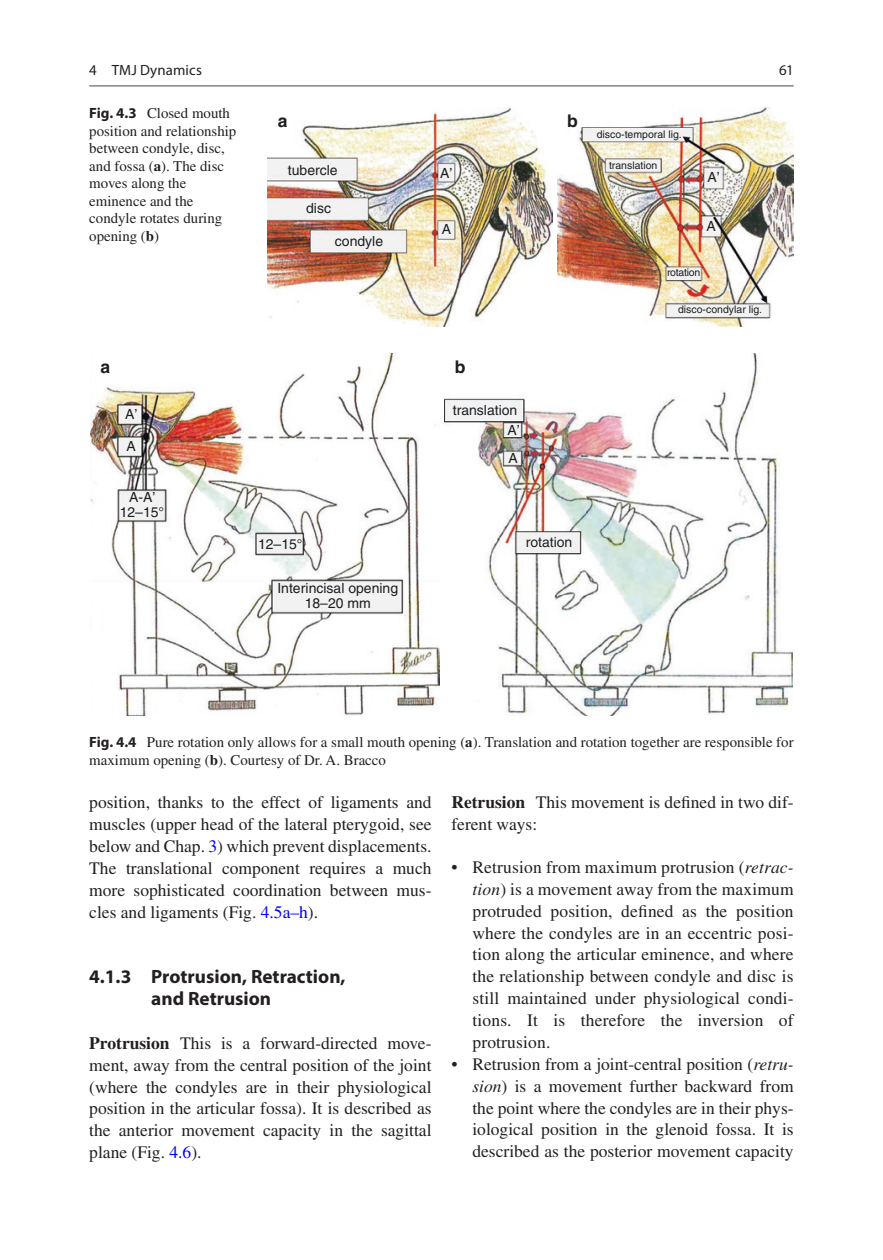
<style>
.page{position:relative;width:883px;height:1260px;background:#fff}
.page>*{position:absolute;margin:0;border:0;box-sizing:border-box;transform-origin:0 0}
.t1{font:700 19.25px/21.9px "Xpjwbv Vywytw Myriad Pro";color:#231f20}
.t2{font:17.5px/21.9px "Jtymnn Gqhjqf Times LT Std";color:#231f20;text-align:justify}
.t3{font:700 17.5px "Dgbtqw Bxwwng Helvetica";color:#1d1e1f}
.t4{font:14.88px/17.5px "Jtymnn Gqhjqf Times LT Std";color:#231f20}
.t5{font:14.88px "Nfqkgd Yghvxj Myriad Pro";letter-spacing:.005em;color:#231f20}
.t6{font:14.88px "Njxhdv Dcnyfd Myriad Pro";color:#231f20}
.t7{font:14px/14.9px "Vhckdb Bnlsbb Helvetica";color:#1d1e1f;text-align:center}
.t8{font:14px "Rnxggr Vcghyq Helvetica";color:#1d1e1f}
.t9{font:10.5px "Rnxggr Vcghyq Helvetica";color:#1d1e1f}
.t10{font:10.5px "Rnxggr Vcghyq Helvetica";letter-spacing:-.025em;color:#1d1e1f}
.s1{font-family:"Xpjwbv Vywytw Myriad Pro";font-weight:700}
.s2{font-family:"Hswjwy Wfvxqg Times LT Std";font-weight:700}
.s3{color:#0000fa}
.s4{font-family:"Qbmvqw Cgflnw Times LT Std";font-style:italic}
</style>
<div class="page">
<img style="left:268px;top:108px;width:284px;height:218px">
<img style="left:557px;top:107px;width:237px;height:219px">
<img style="left:91px;top:354px;width:349px;height:362px">
<img style="left:445px;top:354px;width:347px;height:362px">
<hr style="left:89px;top:85px;width:705px;height:2px;background:#939598">
<p class="t5" style="left:89px;top:61px;width:114px">4 TMJ Dynamics</p>
<p class="t4" style="left:89px;top:104px;width:149px"><span class="s1">Fig. 4.3</span> Closed mouth position and relationship between condyle, disc, and fossa (<span class="s2">a</span>). The disc moves along the eminence and the condyle rotates during opening (<span class="s2">b</span>)</p>
<p class="t3" style="left:278px;top:110px;width:11px">a</p>
<p class="t3" style="left:567px;top:110px;width:12px">b</p>
<p class="t8" style="left:288px;top:162px;width:51px">tubercle</p>
<p class="t8" style="left:440px;top:164px;width:14px">A’</p>
<p class="t8" style="left:306px;top:200px;width:26px">disc</p>
<p class="t8" style="left:335px;top:233px;width:50px">condyle</p>
<p class="t8" style="left:442px;top:221px;width:11px">A</p>
<p class="t3" style="left:100px;top:357px;width:11px">a</p>
<p class="t3" style="left:455px;top:357px;width:12px">b</p>
<p class="t7" style="left:125px;top:407px;width:14px">A’</p>
<p class="t7" style="left:126px;top:439px;width:11px">A</p>
<p class="t7" style="left:120px;top:490px;width:46px">A-A’<br>12–15°</p>
<p class="t7" style="left:258px;top:536px;width:46px">12–15°</p>
<p class="t7" style="left:277px;top:581px;width:122px">Interincisal opening<br>18–20 mm</p>
<p class="t7" style="left:453px;top:400px;width:69px;line-height:20.5px;text-align:right">translation<br>A’</p>
<p class="t7" style="left:509px;top:451px;width:11px">A</p>
<p class="t7" style="left:526px;top:534px;width:48px">rotation</p>
<p class="t6" style="left:779px;top:61px;width:16px">61</p>
<p class="t9" style="left:597px;top:128px;width:87px">disco-temporal lig.</p>
<p class="t9" style="left:609px;top:159px;width:50px">translation</p>
<p class="t8" style="left:707px;top:169px;width:14px">A’</p>
<p class="t8" style="left:706px;top:218px;width:11px">A</p>
<p class="t10" style="left:667px;top:266px;width:35px">rotation</p>
<p class="t9" style="left:678px;top:303px;width:86px">disco-condylar lig.</p>
<p class="t4" style="left:89px;top:733px;width:706px"><span class="s1">Fig. 4.4</span> Pure rotation only allows for a small mouth opening (<span class="s2">a</span>). Translation and rotation together are responsible for maximum opening (<span class="s2">b</span>). Courtesy of Dr. A. Bracco</p>
<p class="t2" style="left:89px;top:791px;width:344px">position, thanks to the effect of ligaments and muscles (upper head of the lateral pterygoid, see below and Chap. <span class="s3">3</span>) which prevent displacements.<br>The translational component requires a much more sophisticated coordination between mus&shy;cles and ligaments (Fig. <span class="s3">4.5a–h</span>).</p>
<p class="t1" style="left:151px;top:965px;width:196px;text-indent:-62px">4.1.3 Protrusion, Retraction, and Retrusion</p>
<p class="t2" style="left:89px;top:1032px;width:344px"><span class="s2">Protrusion</span> This is a forward-directed move&shy;ment, away from the central position of the joint (where the condyles are in their physiological position in the articular fossa). It is described as the anterior movement capacity in the sagittal plane (Fig. <span class="s3">4.6</span>).</p>
<p class="t2" style="left:451px;top:791px;width:344px"><span class="s2">Retrusion</span> This movement is defined in two dif&shy;ferent ways:</p>
<p class="t2" style="left:472px;top:856px;width:323px;text-indent:-21px">• Retrusion from maximum protrusion (<span class="s4">retrac&shy;tion</span>) is a movement away from the maximum protruded position, defined as the position where the condyles are in an eccentric posi&shy;tion along the articular eminence, and where the relationship between condyle and disc is still maintained under physiological condi&shy;tions. It is therefore the inversion of protrusion.</p>
<p class="t2" style="left:472px;top:1053px;width:323px;text-indent:-21px">• Retrusion from a joint-central position (<span class="s4">retru&shy;sion</span>) is a movement further backward from the point where the condyles are in their phys&shy;iological position in the glenoid fossa. It is described as the posterior movement capacity</p>
</div>
